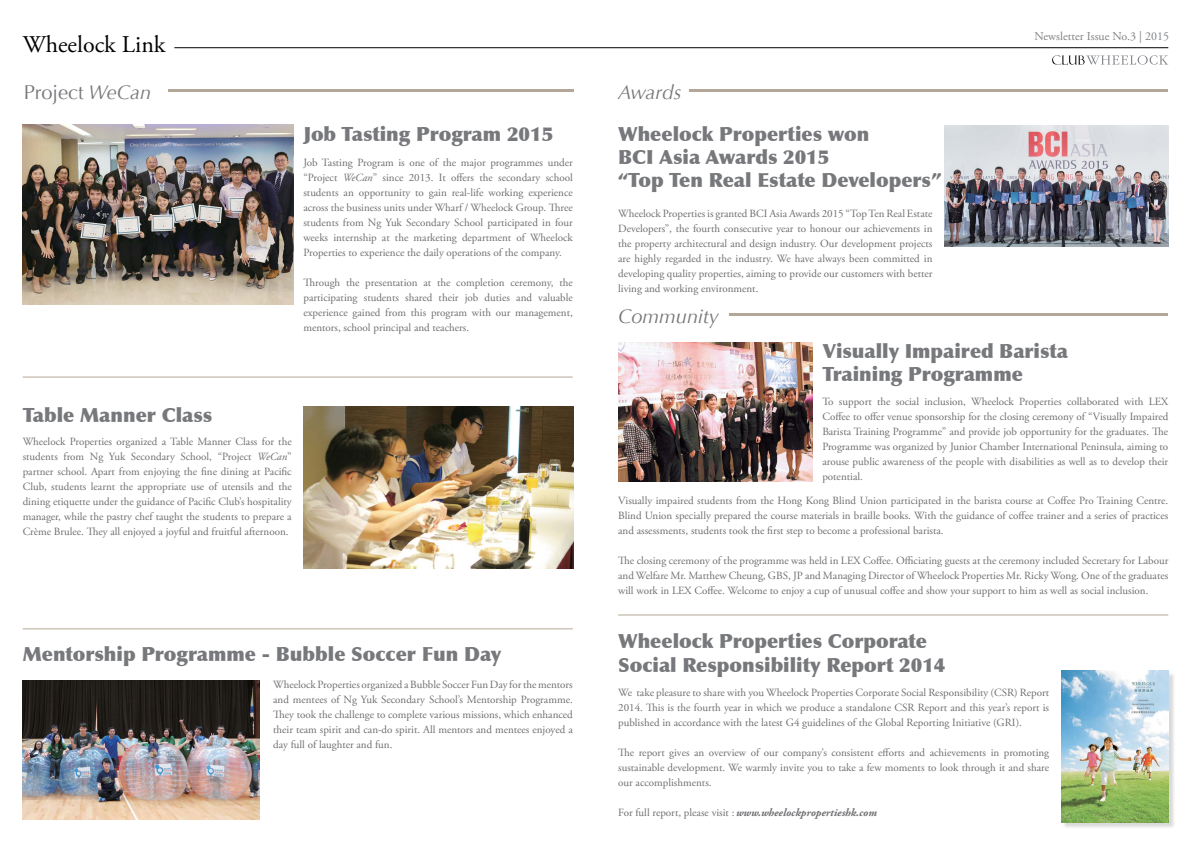
<style>
.page{position:relative;width:1191px;height:842px;background:#fff}
.page>*{position:absolute;margin:0;border:0;box-sizing:border-box;transform-origin:0 0}
.t1{font:24px "Adobe Garamond Pro";color:#000}
.t2{font:italic 20px "Optima";color:#77787b}
.t3{font:20px "Optima";color:#77787b}
.t4{font:900 19.5px/23.4px "Optima";color:#77787b}
.t5{font:12px "Adobe Garamond Pro";color:#808285}
.t6{font:11px/15px "Adobe Garamond Pro";color:#6d6e71;text-align:justify}
.t7{font:italic 700 11px "Adobe Garamond Pro";color:#6d6e71}
.s1{font-style:italic}
.s2{font-weight:400;font-style:normal}
</style>
<div class="page">
<img style="left:23px;top:125px;width:270px;height:180px">
<img style="left:945px;top:126px;width:223px;height:121px">
<img style="left:303px;top:406px;width:271px;height:163px">
<hr style="left:689px;top:89px;width:479px;height:3px;background:#b5a798">
<hr style="left:729px;top:313px;width:439px;height:3px;background:#b5a798">
<hr style="left:168px;top:89px;width:406px;height:3px;background:#b5a798">
<img style="left:618px;top:342px;width:195px;height:140px">
<hr style="left:23px;top:377px;width:550px;height:1px;background:#b5a798">
<hr style="left:23px;top:628px;width:550px;height:1px;background:#b5a798">
<hr style="left:618px;top:614px;width:550px;height:1px;background:#b5a798">
<div style="left:1062px;top:672px;width:113px;height:157px;background:#000;opacity:.15"></div>
<img style="left:1061px;top:670px;width:107px;height:152px">
<img style="left:23px;top:680px;width:236px;height:139px">
<hr style="left:174px;top:47px;width:994px;height:1px;background:#000">
<svg style="left:1052px;top:55px;width:116px;height:10px"></svg>
<h1 class="t1" style="left:23px;top:30px;width:144px">Wheelock Link</h1>
<p class="t5" style="left:1034px;top:29px;width:136px">Newsletter Issue No.3 | 2015</p>
<h2 class="t3" style="left:24px;top:81px;width:129px">Project <span class="s1">WeCan</span></h2>
<h3 class="t4" style="left:303px;top:122px;width:251px">Job Tasting Program 2015</h3>
<p class="t6" style="left:303px;top:155px;width:271px">Job Tasting Program is one of the major programmes under “Project <span class="s1">WeCan</span>” since 2013. It offers the secondary school students an opportunity to gain real-life working experience across the business units under Wharf / Wheelock Group. Three students from Ng Yuk Secondary School participated in four weeks internship at the marketing department of Wheelock Properties to experience the daily operations of the company.</p>
<p class="t6" style="left:303px;top:275px;width:271px">Through the presentation at the completion ceremony, the participating students shared their job duties and valuable experience gained from this program with our management, mentors, school principal and teachers.</p>
<h3 class="t4" style="left:23px;top:403px;width:191px">Table Manner Class</h3>
<p class="t6" style="left:23px;top:434px;width:270px">Wheelock Properties organized a Table Manner Class for the students from Ng Yuk Secondary School, “Project <span class="s1">WeCan</span>” partner school. Apart from enjoying the fine dining at Pacific Club, students learnt the appropriate use of utensils and the dining etiquette under the guidance of Pacific Club’s hospitality manager, while the pastry chef taught the students to prepare a Crème Brulee. They all enjoyed a joyful and fruitful afternoon.</p>
<h3 class="t4" style="left:23px;top:643px;width:480px">Mentorship Programme - Bubble Soccer Fun Day</h3>
<h2 class="t2" style="left:618px;top:81px;width:65px">Awards</h2>
<h3 class="t4" style="left:618px;top:122px;width:325px">Wheelock Properties won<br>BCI Asia Awards 2015<br>“Top Ten Real Estate Developers”</h3>
<p class="t6" style="left:618px;top:206px;width:316px">Wheelock Properties is granted BCI Asia Awards 2015 “Top Ten Real Estate Developers”, the fourth consecutive year to honour our achievements in the property architectural and design industry. Our development projects are highly regarded in the industry. We have always been committed in developing quality properties, aiming to provide our customers with better living and working environment.</p>
<h2 class="t2" style="left:618px;top:305px;width:102px">Community</h2>
<h3 class="t4" style="left:822px;top:339px;width:247px">Visually Impaired Barista<br>Training Programme</h3>
<p class="t6" style="left:822px;top:394px;width:347px">To support the social inclusion, Wheelock Properties collaborated with LEX Coffee to offer venue sponsorship for the closing ceremony of “Visually Impaired Barista Training Programme” and provide job opportunity for the graduates. The Programme was organized by Junior Chamber International Peninsula, aiming to arouse public awareness of the people with disabilities as well as to develop their potential.</p>
<p class="t6" style="left:618px;top:494px;width:551px">Visually impaired students from the Hong Kong Blind Union participated in the barista course at Coffee Pro Training Centre.<br>Blind Union specially prepared the course materials in braille books. With the guidance of coffee trainer and a series of practices and assessments, students took the first step to become a professional barista.</p>
<p class="t6" style="left:618px;top:554px;width:551px">The closing ceremony of the programme was held in LEX Coffee. Officiating guests at the ceremony included Secretary for Labour and Welfare Mr. Matthew Cheung, GBS, JP and Managing Director of Wheelock Properties Mr. Ricky Wong. One of the graduates will work in LEX Coffee. Welcome to enjoy a cup of unusual coffee and show your support to him as well as social inclusion.</p>
<h3 class="t4" style="left:618px;top:630px;width:329px">Wheelock Properties Corporate<br>Social Responsibility Report 2014</h3>
<p class="t6" style="left:273px;top:678px;width:301px">Wheelock Properties organized a Bubble Soccer Fun Day for the mentors and mentees of Ng Yuk Secondary School’s Mentorship Programme.<br>They took the challenge to complete various missions, which enhanced their team spirit and can-do spirit. All mentors and mentees enjoyed a day full of laughter and fun.</p>
<p class="t6" style="left:618px;top:685px;width:432px">We take pleasure to share with you Wheelock Properties Corporate Social Responsibility (CSR) Report 2014. This is the fourth year in which we produce a standalone CSR Report and this year’s report is published in accordance with the latest G4 guidelines of the Global Reporting Initiative (GRI).</p>
<p class="t6" style="left:618px;top:745px;width:432px">The report gives an overview of our company’s consistent efforts and achievements in promoting sustainable development. We warmly invite you to take a few moments to look through it and share our accomplishments.</p>
<p class="t7" style="left:618px;top:806px;width:260px"><span class="s2">For full report, please visit :</span>www.wheelockpropertieshk.com</p>
</div>
